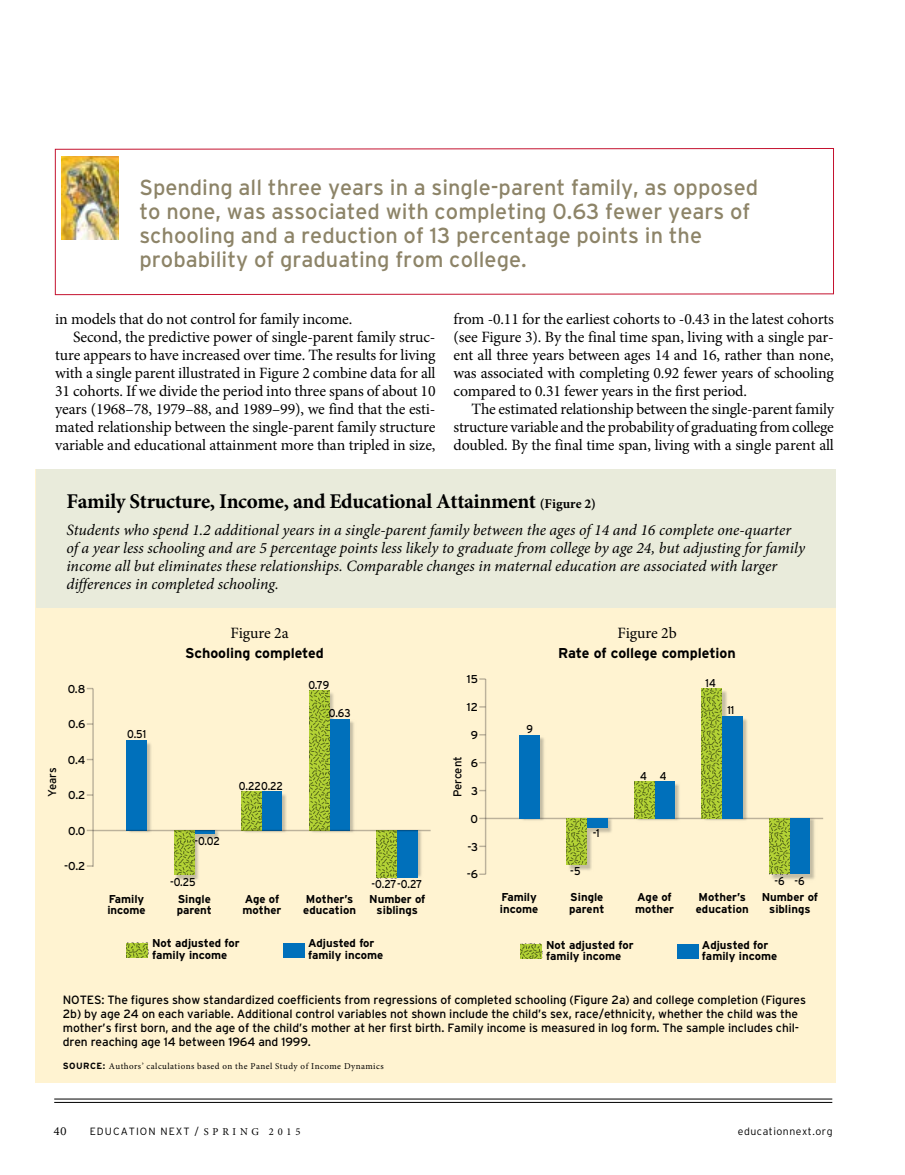
<style>
.page{position:relative;width:905px;height:1175px;background:#fff}
.page>*{position:absolute;margin:0;border:0;box-sizing:border-box;transform-origin:0 0}
.t1{font:21.75px/24px "Interstate";color:#8d8468}
.t2{font:700 21px "Minion Pro";letter-spacing:-.015em;color:#000}
.t3{font:15.75px/18px "Minion Pro";letter-spacing:-.01em;color:#000;text-align:justify}
.t4{font:italic 15.75px/18px "Minion Pro";color:#000}
.t5{font:700 14.25px "Interstate";color:#000}
.t6{font:12px/14.2px "Interstate";letter-spacing:-.01em;color:#000}
.t7{font:700 11.4px/11.4px "Interstate";color:#000}
.t8{font:11.4px "Interstate";letter-spacing:-.015em;color:#000;scale:.9 1}
.t9{font:11.4px "Interstate";letter-spacing:-.015em;color:#000}
.t10{font:300 10.5px "Interstate";letter-spacing:.1em;color:#000}
.t11{font:300 10.5px "Interstate";letter-spacing:.05em;color:#000}
.t12{font:10.5px "Lucida";color:#000}
.t13{font:9px "Minion Pro";letter-spacing:.05em;color:#000}
.s1{font-size:13.5px}
.s2{font-family:"Interstate";font-weight:700}
.s3{font-family:"Minion Pro";font-weight:400}
</style>
<div class="page">
<hr style="left:54px;top:1102px;width:778px;height:1px;background:#000">
<hr style="left:54px;top:1098px;width:778px;height:1px;background:#000">
<svg style="left:55px;top:148px;width:779px;height:147px"></svg>
<div style="left:35px;top:470px;width:800px;height:612px;background:#fff3d1"></div>
<img style="left:86px;top:678px;width:738px;height:202px">
<hr style="left:92px;top:688px;width:2px;height:178px;background:#bcbbbe">
<svg style="left:87px;top:829px;width:6px;height:2px"></svg>
<div style="left:127px;top:740px;width:20px;height:90px;background:#0070bb"></div>
<hr style="left:194px;top:830px;width:20px;height:4px;background:#0070bb">
<div style="left:262px;top:791px;width:20px;height:39px;background:#0070bb"></div>
<div style="left:329px;top:718px;width:20px;height:112px;background:#0070bb"></div>
<div style="left:397px;top:830px;width:20px;height:48px;background:#0070bb"></div>
<svg style="left:174px;top:831px;width:20px;height:44px"></svg>
<svg style="left:241px;top:791px;width:21px;height:38px"></svg>
<svg style="left:309px;top:690px;width:20px;height:139px"></svg>
<svg style="left:376px;top:831px;width:21px;height:47px"></svg>
<hr style="left:485px;top:817px;width:338px;height:2px;background:#bcbbbe">
<hr style="left:485px;top:679px;width:1px;height:195px;background:#bcbbbe">
<svg style="left:479px;top:873px;width:6px;height:2px"></svg>
<svg style="left:479px;top:845px;width:6px;height:2px"></svg>
<svg style="left:479px;top:817px;width:6px;height:2px"></svg>
<div style="left:519px;top:734px;width:20px;height:84px;background:#0070bb"></div>
<div style="left:587px;top:818px;width:20px;height:9px;background:#0070bb"></div>
<div style="left:654px;top:781px;width:20px;height:37px;background:#0070bb"></div>
<div style="left:722px;top:716px;width:20px;height:102px;background:#0070bb"></div>
<div style="left:789px;top:818px;width:20px;height:56px;background:#0070bb"></div>
<svg style="left:566px;top:818px;width:21px;height:47px"></svg>
<svg style="left:634px;top:781px;width:20px;height:37px"></svg>
<svg style="left:701px;top:688px;width:21px;height:130px"></svg>
<svg style="left:769px;top:818px;width:20px;height:56px"></svg>
<div style="left:677px;top:943px;width:21px;height:15px;background:#0070bb"></div>
<svg style="left:520px;top:943px;width:22px;height:15px"></svg>
<hr style="left:93px;top:829px;width:337px;height:2px;background:#bcbbbe">
<div style="left:283px;top:942px;width:22px;height:15px;background:#0070bb"></div>
<svg style="left:127px;top:942px;width:21px;height:15px"></svg>
<img style="left:61px;top:156px;width:58px;height:83px">
<div style="left:36px;top:470px;width:799px;height:138px;background:#e9ebdb"></div>
<h1 class="t1" style="left:139px;top:175px;width:620px">Spending all three years in a single-parent family, as opposed to none, was associated with completing 0.63 fewer years of schooling and a reduction of 13 percentage points in the probability of graduating from college.</h1>
<p class="t3" style="left:55px;top:310px;width:299px">in models that do not control for family income.</p>
<p class="t3" style="left:73px;top:328px;width:364px">Second, the predictive power of single-parent family struc-</p>
<p class="t3" style="left:55px;top:346px;width:382px">ture appears to have increased over time. The results for living</p>
<p class="t3" style="left:55px;top:364px;width:382px">with a single parent illustrated in Figure 2 combine data for all</p>
<p class="t3" style="left:55px;top:382px;width:382px">31 cohorts. If we divide the period into three spans of about 10</p>
<p class="t3" style="left:55px;top:400px;width:382px">years (1968–78, 1979–88, and 1989–99), we find that the esti-</p>
<p class="t3" style="left:55px;top:418px;width:382px">mated relationship between the single-parent family structure</p>
<p class="t3" style="left:55px;top:436px;width:382px">variable and educational attainment more than tripled in size,</p>
<p class="t3" style="left:453px;top:310px;width:382px">from -0.11 for the earliest cohorts to -0.43 in the latest cohorts (see Figure 3). By the final time span, living with a single par&shy;ent all three years between ages 14 and 16, rather than none, was associated with completing 0.92 fewer years of schooling compared to 0.31 fewer years in the first period.</p>
<p class="t3" style="left:453px;top:400px;width:382px;text-indent:18px">The estimated relationship between the single-parent family structure variable and the probability of graduating from college doubled. By the final time span, living with a single parent all</p>
<h2 class="t2" style="left:66px;top:486px;width:531px">Family Structure, Income, and Educational Attainment <span class="s1">(Figure 2)</span></h2>
<p class="t4" style="left:66px;top:521px;width:740px">Students who spend 1.2 additional years in a single-parent family between the ages of 14 and 16 complete one-quarter of a year less schooling and are 5 percentage points less likely to graduate from college by age 24, but adjusting for family income all but eliminates these relationships. Comparable changes in maternal education are associated with larger differences in completed schooling.</p>
<p class="t3" style="left:230px;top:624px;width:60px">Figure 2a</p>
<p class="t3" style="left:617px;top:624px;width:61px">Figure 2b</p>
<p class="t9" style="left:68px;top:682px;width:19px">0.8</p>
<p class="t9" style="left:68px;top:718px;width:19px">0.6</p>
<p class="t8" style="left:127px;top:727px;width:23px">0.51</p>
<p class="t5" style="left:185px;top:645px;width:140px">Schooling completed</p>
<p class="t5" style="left:558px;top:645px;width:179px">Rate of college completion</p>
<p class="t8" style="left:308px;top:678px;width:25px">0.79</p>
<p class="t8" style="left:329px;top:706px;width:26px">0.63</p>
<p class="t9" style="left:467px;top:673px;width:13px">15</p>
<p class="t9" style="left:467px;top:700px;width:13px">12</p>
<p class="t9" style="left:471px;top:728px;width:9px">9</p>
<p class="t8" style="left:526px;top:722px;width:9px">9</p>
<p class="t8" style="left:705px;top:676px;width:13px">14</p>
<p class="t8" style="left:727px;top:704px;width:9px">11</p>
<p class="t9" style="left:68px;top:753px;width:19px">0.4</p>
<p class="t9" style="left:46px;top:796px;width:31px;rotate:-90deg">Years</p>
<p class="t9" style="left:451px;top:797px;width:43px;rotate:-90deg">Percent</p>
<p class="t8" style="left:239px;top:779px;width:50px">0.220.22</p>
<p class="t9" style="left:68px;top:789px;width:19px">0.2</p>
<p class="t9" style="left:471px;top:756px;width:9px">6</p>
<p class="t9" style="left:471px;top:784px;width:8px">3</p>
<p class="t9" style="left:470px;top:812px;width:9px">0</p>
<p class="t9" style="left:68px;top:824px;width:19px">0.0</p>
<p class="t9" style="left:64px;top:859px;width:23px">-0.2</p>
<p class="t8" style="left:194px;top:834px;width:30px">-0.02</p>
<p class="t8" style="left:170px;top:875px;width:30px">-0.25</p>
<p class="t8" style="left:371px;top:877px;width:58px">-0.27-0.27</p>
<p class="t7" style="left:107px;top:893px;width:40px">Family income</p>
<p class="t7" style="left:177px;top:893px;width:37px">Single parent</p>
<p class="t7" style="left:242px;top:893px;width:41px">Age of mother</p>
<p class="t7" style="left:303px;top:893px;width:54px">Mother’s education</p>
<p class="t7" style="left:369px;top:893px;width:58px;text-align:center">Number of siblings</p>
<p class="t7" style="left:152px;top:937px;width:89px">Not adjusted for family income</p>
<p class="t7" style="left:308px;top:937px;width:77px">Adjusted for family income</p>
<p class="t9" style="left:467px;top:840px;width:12px">-3</p>
<p class="t9" style="left:466px;top:868px;width:13px">-6</p>
<p class="t8" style="left:570px;top:864px;width:13px">-5</p>
<p class="t8" style="left:592px;top:827px;width:9px">-1</p>
<p class="t8" style="left:640px;top:769px;width:31px">4 4</p>
<p class="t8" style="left:774px;top:875px;width:13px">-6</p>
<p class="t8" style="left:794px;top:875px;width:13px">-6</p>
<p class="t7" style="left:500px;top:891px;width:40px">Family income</p>
<p class="t7" style="left:569px;top:891px;width:37px">Single parent</p>
<p class="t7" style="left:635px;top:891px;width:41px">Age of mother</p>
<p class="t7" style="left:695px;top:891px;width:54px">Mother’s education</p>
<p class="t7" style="left:761px;top:891px;width:58px;text-align:center">Number of siblings</p>
<p class="t7" style="left:546px;top:938px;width:89px">Not adjusted for family income</p>
<p class="t7" style="left:702px;top:938px;width:77px">Adjusted for family income</p>
<p class="t6" style="left:63px;top:992px;width:744px;text-indent:39px">: The figures show standardized coefficients from regressions of completed schooling (Figure 2a) and college completion (Figures 2b) by age 24 on each variable. Additional control variables not shown include the child’s sex, race/ethnicity, whether the child was the mother’s first born, and the age of the child’s mother at her first birth. Family income is measured in log form. The sample includes chil&shy;dren reaching age 14 between 1964 and 1999.</p>
<p class="t13" style="left:63px;top:1060px;width:322px"><span class="s2">SOURCE:</span> Authors’ calculations based on the Panel Study of Income Dynamics</p>
<p class="t6" style="left:63px;top:992px;width:9px">NOTES</p>
<p class="t12" style="left:54px;top:1124px;width:15px">40</p>
<p class="t10" style="left:90px;top:1125px;width:212px">EDUCATION NEXT / <span class="s3">s p r i n g 2 0 1 5</span></p>
<p class="t11" style="left:738px;top:1125px;width:96px">educationnext.org</p>
</div>
